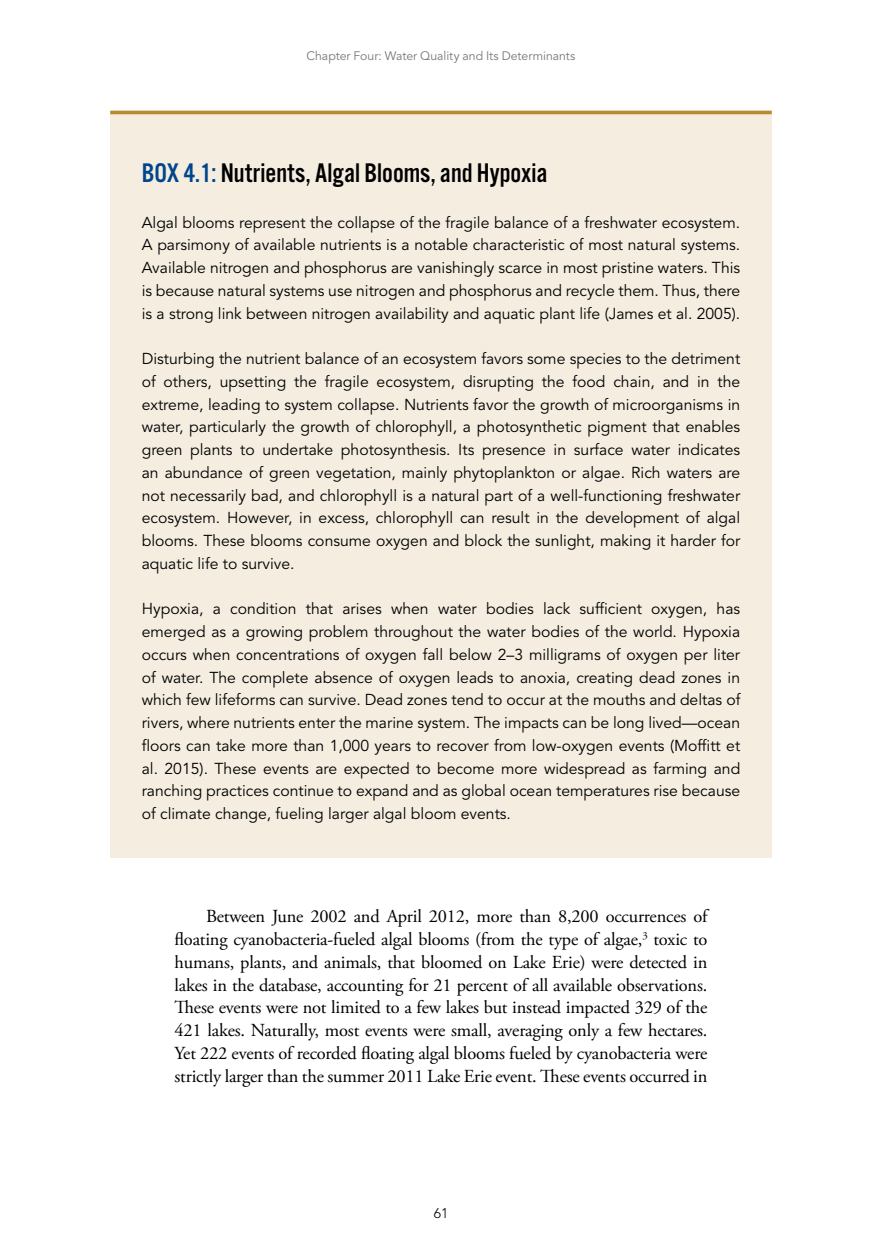
<style>
.page{position:relative;width:882px;height:1260px;background:#fff}
.page>*{position:absolute;margin:0;border:0;box-sizing:border-box;transform-origin:0 0}
.Box_title{font:28px "Alternate Got No 3 D";color:#000}
.Body{font:18.38px/22.8px "Adobe Garamond Pro";letter-spacing:-.01em;color:#000;text-align:justify}
.Box_text{font:15.75px/22.8px "Avenir LT Std";color:#000;text-align:justify}
.t1{font:300 14px "Avenir LT Std";color:#000}
.t2{font:12.25px "Avenir LT Std";color:#757779}
.s1{color:#00468b}
</style>
<div class="page">
<div style="left:110px;top:110px;width:662px;height:748px;background:#f4ede0"></div>
<hr style="left:110px;top:111px;width:662px;height:3px;background:#b88b2d">
<p class="t2" style="left:307px;top:48px;width:270px">Chapter Four: Water Quality and Its Determinants</p>
<p class="Box_title" style="left:142px;top:158px;width:407px"><span class="s1">BOX 4.1:</span> Nutrients, Algal Blooms, and Hypoxia</p>
<p class="Box_text" style="left:142px;top:211px;width:600px">Algal blooms represent the collapse of the fragile balance of a freshwater ecosystem.<br>A parsimony of available nutrients is a notable characteristic of most natural systems.<br>Available nitrogen and phosphorus are vanishingly scarce in most pristine waters. This is because natural systems use nitrogen and phosphorus and recycle them. Thus, there is a strong link between nitrogen availability and aquatic plant life (James et al. 2005).</p>
<p class="Box_text" style="left:142px;top:348px;width:600px">Disturbing the nutrient balance of an ecosystem favors some species to the detriment of others, upsetting the fragile ecosystem, disrupting the food chain, and in the extreme, leading to system collapse. Nutrients favor the growth of microorganisms in water, particularly the growth of chlorophyll, a photosynthetic pigment that enables green plants to undertake photosynthesis. Its presence in surface water indicates an abundance of green vegetation, mainly phytoplankton or algae. Rich waters are not necessarily bad, and chlorophyll is a natural part of a well-functioning freshwater ecosystem. However, in excess, chlorophyll can result in the development of algal blooms. These blooms consume oxygen and block the sunlight, making it harder for aquatic life to survive.</p>
<p class="Box_text" style="left:142px;top:598px;width:600px">Hypoxia, a condition that arises when water bodies lack sufficient oxygen, has emerged as a growing problem throughout the water bodies of the world. Hypoxia occurs when concentrations of oxygen fall below 2–3 milligrams of oxygen per liter of water. The complete absence of oxygen leads to anoxia, creating dead zones in which few lifeforms can survive. Dead zones tend to occur at the mouths and deltas of rivers, where nutrients enter the marine system. The impacts can be long lived—ocean floors can take more than 1,000 years to recover from low-oxygen events (Moffitt et al. 2015). These events are expected to become more widespread as farming and ranching practices continue to expand and as global ocean temperatures rise because of climate change, fueling larger algal bloom events.</p>
<p class="Body" style="left:175px;top:906px;width:534px;text-indent:32px">Between June 2002 and April 2012, more than 8,200 occurrences of floating cyanobacteria-fueled algal blooms (from the type of algae,<sup>3</sup> toxic to humans, plants, and animals, that bloomed on Lake Erie) were detected in lakes in the database, accounting for 21 percent of all available observations.<br>These events were not limited to a few lakes but instead impacted 329 of the 421 lakes. Naturally, most events were small, averaging only a few hectares.<br>Yet 222 events of recorded floating algal blooms fueled by cyanobacteria were strictly larger than the summer 2011 Lake Erie event. These events occurred in</p>
<p class="t1" style="left:434px;top:1205px;width:16px">61</p>
</div>
